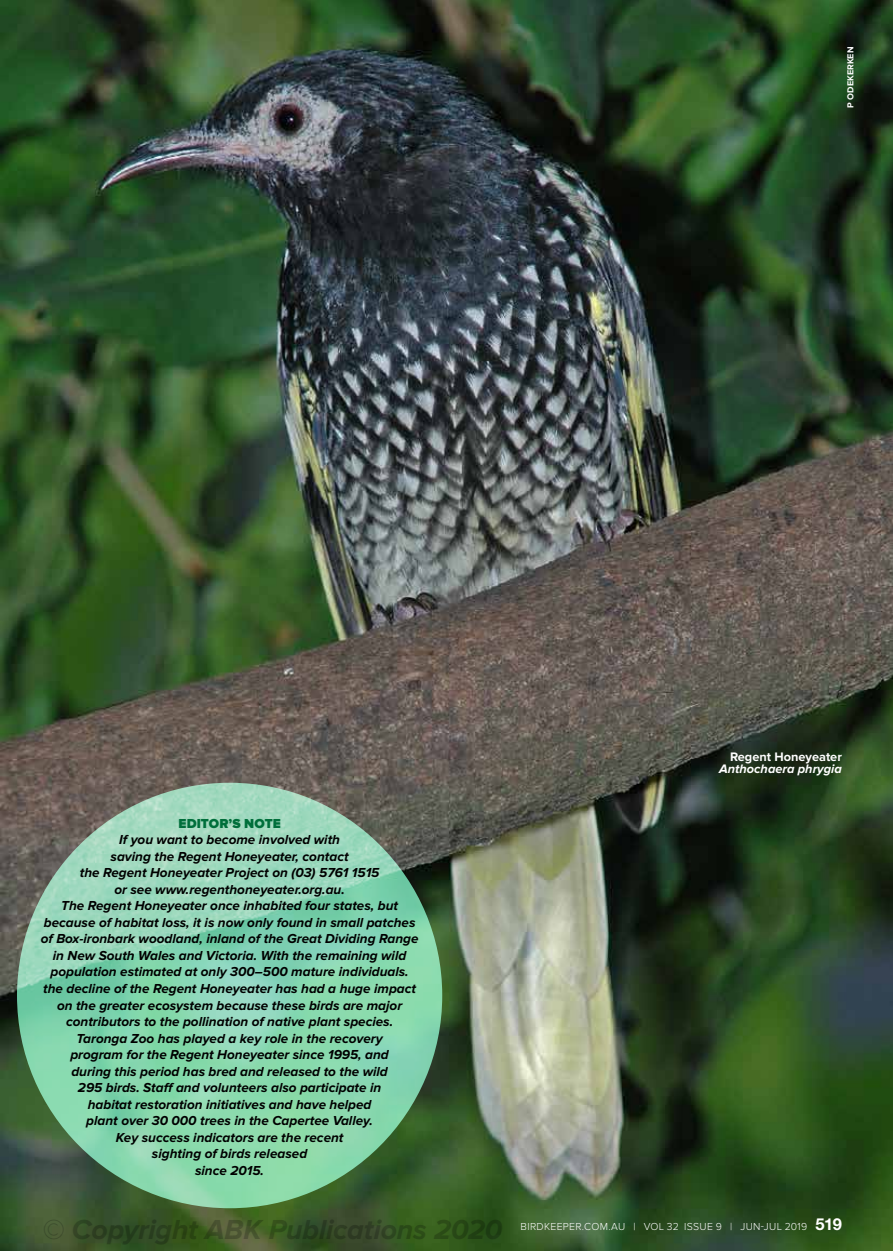
<style>
.page{position:relative;width:893px;height:1251px;background:#fff}
.page>*{position:absolute;margin:0;border:0;box-sizing:border-box;transform-origin:0 0}
.t1{font:italic 700 13.5px/16.5px "Proxima Nova";color:#000;text-align:center}
.t2{font:900 13.5px "Proxima Nova";letter-spacing:.005em;color:#006f3b}
.t3{font:italic 700 12.75px "Proxima Nova";color:#fff}
.t4{font:700 12.75px "Proxima Nova";color:#fff}
.t5{font:300 10.5px "Proxima Nova";letter-spacing:.025em;color:#fff}
.t6{font:700 9px "Proxima Nova";color:#fff}
.s1{font-family:"Helvetica Neue CE";font-weight:700;font-size:16.5px}
</style>
<div class="page">
<img style="left:0;top:0;width:893px;height:1250px">
<svg style="left:17px;top:782px;width:425px;height:425px;background:#8dd7b3"></svg>
<p class="t6" style="left:845px;top:108px;width:62px;rotate:-90deg">P ODEKERKEN</p>
<p class="t2" style="left:178px;top:815px;width:104px">EDITOR’S NOTE</p>
<p class="t1" style="left:41px;top:831px;width:379px">If you want to become involved with<br>saving the Regent Honeyeater, contact<br>the Regent Honeyeater Project on (03) 5761 1515<br>or see www.regenthoneyeater.org.au.<br>The Regent Honeyeater once inhabited four states, but because of habitat loss, it is now only found in small patches of Box-ironbark woodland, inland of the Great Dividing Range in New South Wales and Victoria. With the remaining wild population estimated at only 300–500 mature individuals. the decline of the Regent Honeyeater has had a huge impact on the greater ecosystem because these birds are major contributors to the pollination of native plant species.<br>Taronga Zoo has played a key role in the recovery<br>program for the Regent Honeyeater since 1995, and<br>during this period has bred and released to the wild<br>295 birds. Staff and volunteers also participate in<br>habitat restoration initiatives and have helped<br>plant over 30 000 trees in the Capertee Valley.<br>Key success indicators are the recent<br>sighting of birds released<br>since 2015.</p>
<p class="t4" style="left:730px;top:749px;width:113px">Regent Honeyeater</p>
<p class="t3" style="left:719px;top:761px;width:124px">Anthochaera phrygia</p>
<p class="t5" style="left:521px;top:1219px;width:323px">BIRDKEEPER.COM.AU | VOL 32 ISSUE 9 | JUN-JUL 2019 <span class="s1">519</span></p>
</div>
